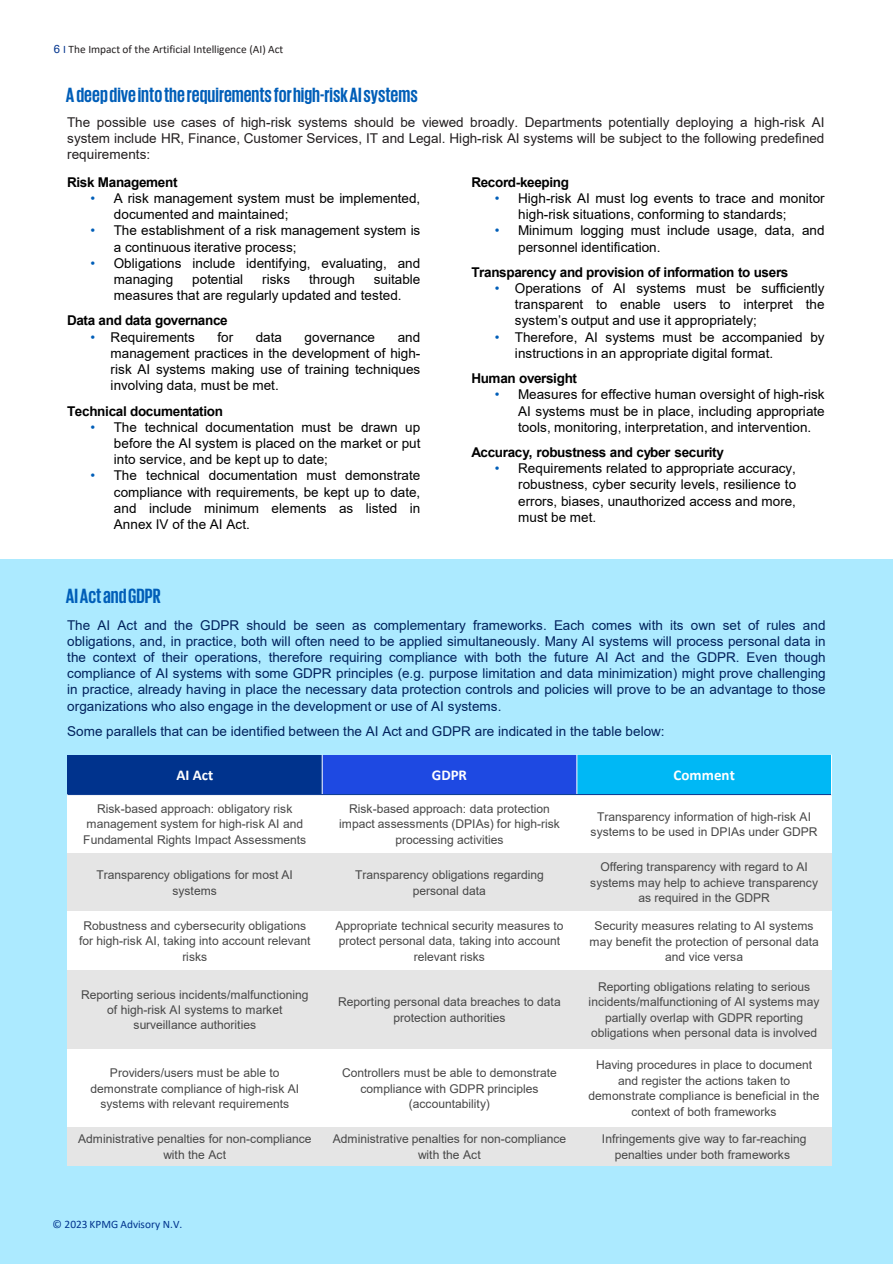
<style>
.page{position:relative;width:893px;height:1264px;background:#fff}
.page>*{position:absolute;margin:0;border:0;box-sizing:border-box;transform-origin:0 0}
.t1{font:700 21px "KPMG";color:#005eb8}
.t2{font:700 15px "Calibri";color:#fff}
.t3{font:13.5px/16.2px "Arial";letter-spacing:.005em;color:#000}
.t4{font:13.5px/16.2px "Arial";letter-spacing:.005em;color:#00215c;text-align:justify}
.t5{font:13.5px/16.2px "Arial";letter-spacing:.005em;color:#231f20;text-align:justify}
.t6{font:700 13.5px "Arial";letter-spacing:-.025em;color:#000}
.t7{font:12px/15.5px "Arial";letter-spacing:-.005em;color:#474747;text-align:center}
.t8{font:11.4px "Calibri";color:#231f20}
.t9{font:11.4px "Calibri";color:#00338d}
.s1{font-family:"Arial";color:#00338d}
.s2{color:#00338d}
.s3{color:#005eb8}
</style>
<div class="page">
<div style="left:0;top:559px;width:892px;height:704px;background:#aceaff"></div>
<div style="left:68px;top:754px;width:254px;height:40px;background:#00338d"></div>
<div style="left:322px;top:754px;width:255px;height:40px;background:#1e49e2"></div>
<div style="left:577px;top:754px;width:254px;height:40px;background:#00b8f5"></div>
<div style="left:68px;top:794px;width:254px;height:58px;background:#fff"></div>
<div style="left:322px;top:794px;width:255px;height:58px;background:#fff"></div>
<div style="left:577px;top:794px;width:254px;height:58px;background:#fff"></div>
<div style="left:68px;top:852px;width:254px;height:59px;background:#e5e5e5"></div>
<div style="left:322px;top:852px;width:255px;height:59px;background:#e5e5e5"></div>
<div style="left:577px;top:852px;width:254px;height:59px;background:#e5e5e5"></div>
<div style="left:68px;top:911px;width:254px;height:59px;background:#fff"></div>
<div style="left:322px;top:911px;width:255px;height:59px;background:#fff"></div>
<div style="left:577px;top:911px;width:254px;height:59px;background:#fff"></div>
<div style="left:68px;top:970px;width:254px;height:78px;background:#e5e5e5"></div>
<div style="left:322px;top:970px;width:255px;height:78px;background:#e5e5e5"></div>
<div style="left:577px;top:970px;width:254px;height:78px;background:#e5e5e5"></div>
<div style="left:68px;top:1048px;width:254px;height:79px;background:#fff"></div>
<div style="left:322px;top:1048px;width:255px;height:79px;background:#fff"></div>
<div style="left:577px;top:1048px;width:254px;height:79px;background:#fff"></div>
<div style="left:68px;top:1127px;width:254px;height:38px;background:#e5e5e5"></div>
<div style="left:322px;top:1127px;width:255px;height:38px;background:#e5e5e5"></div>
<div style="left:577px;top:1127px;width:254px;height:38px;background:#e5e5e5"></div>
<hr style="left:322px;top:754px;width:1px;height:40px;background:#fff">
<hr style="left:576px;top:754px;width:1px;height:40px;background:#fff">
<hr style="left:68px;top:794px;width:763px;height:1px;background:#00338d">
<hr style="left:831px;top:754px;width:1px;height:40px;background:#fff">
<p class="t8" style="left:54px;top:42px;width:231px"><span class="s1">6</span> <span class="s2">I</span> The Impact of the Artificial Intelligence (AI) Act</p>
<h1 class="t1" style="left:66px;top:84px;width:353px">A deep dive into the requirements for high-risk AI systems</h1>
<p class="t5" style="left:67px;top:114px;width:758px">The possible use cases of high-risk systems should be viewed broadly. Departments potentially deploying a high-risk AI system include HR, Finance, Customer Services, IT and Legal. High-risk AI systems will be subject to the following predefined requirements:</p>
<p class="t6" style="left:67px;top:172px;width:112px">Risk Management</p>
<p class="t3" style="left:114px;top:190px;width:308px;text-indent:-23px"><span class="s3">•</span> A risk management system must be implemented, documented and maintained;</p>
<p class="t3" style="left:114px;top:222px;width:308px;text-indent:-23px"><span class="s3">•</span> The establishment of a risk management system is a continuous iterative process;</p>
<p class="t3" style="left:114px;top:255px;width:308px;text-indent:-23px"><span class="s3">•</span> Obligations include identifying, evaluating, and managing</p>
<p class="t6" style="left:471px;top:172px;width:99px">Record-keeping</p>
<p class="t3" style="left:518px;top:190px;width:308px;text-indent:-23px"><span class="s3">•</span> High-risk AI must log events to trace and monitor high-risk situations, conforming to standards;</p>
<p class="t3" style="left:518px;top:222px;width:308px;text-indent:-23px"><span class="s3">•</span> Minimum logging must include usage, data, and personnel identification.</p>
<p class="t6" style="left:471px;top:262px;width:318px">Transparency and provision of information to users</p>
<p class="t3" style="left:515px;top:280px;width:311px;text-align:justify;text-indent:-20px"><span class="s3">•</span> Operations of AI systems must be sufficiently transparent to enable users to interpret the system’s output and use it appropriately;</p>
<p class="t3" style="left:515px;top:328px;width:311px;text-indent:-20px"><span class="s3">•</span> Therefore, AI systems must be accompanied by instructions in an appropriate digital format.</p>
<p class="t6" style="left:471px;top:369px;width:107px">Human oversight</p>
<p class="t3" style="left:518px;top:386px;width:308px;text-align:justify;text-indent:-23px"><span class="s3">•</span> Measures for effective human oversight of high-risk AI systems must be in place, including appropriate tools, monitoring, interpretation, and intervention.</p>
<p class="t6" style="left:471px;top:442px;width:254px">Accuracy, robustness and cyber security</p>
<p class="t3" style="left:518px;top:460px;width:279px;text-align:justify;text-indent:-23px"><span class="s3">•</span> Requirements related to appropriate accuracy, robustness, cyber security levels, resilience to errors, biases, unauthorized access and more, must be met.</p>
<p class="t3" style="left:114px;top:271px;width:308px;text-indent:260px">suitable measures that are regularly updated and tested.</p>
<p class="t6" style="left:67px;top:311px;width:162px">Data and data governance</p>
<p class="t3" style="left:90px;top:328px;width:106px"><span class="s3">•</span> Requirements</p>
<p class="t3" style="left:217px;top:328px;width:17px">for</p>
<p class="t3" style="left:256px;top:328px;width:28px">data</p>
<p class="t3" style="left:304px;top:328px;width:72px">governance</p>
<p class="t3" style="left:192px;top:271px;width:53px">potential</p>
<p class="t3" style="left:262px;top:271px;width:29px">risks</p>
<p class="t3" style="left:309px;top:271px;width:47px">through</p>
<p class="t3" style="left:111px;top:328px;width:311px;text-align:justify;text-indent:287px">and management practices in the development of high&shy;risk AI systems making use of training techniques involving data, must be met.</p>
<p class="t6" style="left:67px;top:401px;width:157px">Technical documentation</p>
<p class="t3" style="left:114px;top:418px;width:308px;text-align:justify;text-indent:-23px"><span class="s3">•</span> The technical documentation must be drawn up before the AI system is placed on the market or put into service, and be kept up to date;</p>
<p class="t3" style="left:114px;top:467px;width:308px;text-align:justify;text-indent:-23px"><span class="s3">•</span> The technical documentation must demonstrate compliance with requirements, be kept up to date, and include minimum elements as listed in Annex IV of the AI Act.</p>
<h1 class="t1" style="left:66px;top:585px;width:96px">AI Act and GDPR</h1>
<p class="t4" style="left:67px;top:616px;width:760px">The AI Act and the GDPR should be seen as complementary frameworks. Each comes with its own set of rules and obligations, and, in practice, both will often need to be applied simultaneously. Many AI systems will process personal data in the context of their operations, therefore requiring compliance with both the future AI Act and the GDPR. Even though compliance of AI systems with some GDPR principles (e.g. purpose limitation and data minimization) might prove challenging in practice, already having in place the necessary data protection controls and policies will prove to be an advantage to those organizations who also engage in the development or use of AI systems.</p>
<p class="t4" style="left:67px;top:722px;width:599px">Some parallels that can be identified between the AI Act and GDPR are indicated in the table below:</p>
<p class="t2" style="left:176px;top:763px;width:38px">AI Act</p>
<p class="t2" style="left:432px;top:763px;width:37px">GDPR</p>
<p class="t2" style="left:673px;top:763px;width:63px">Comment</p>
<p class="t7" style="left:83px;top:800px;width:224px">Risk-based approach: obligatory risk management system for high-risk AI and<br>Fundamental Rights Impact Assessments</p>
<p class="t7" style="left:339px;top:800px;width:222px">Risk-based approach: data protection impact assessments (DPIAs) for high-risk processing activities</p>
<p class="t7" style="left:590px;top:808px;width:228px">Transparency information of high-risk AI systems to be used in DPIAs under GDPR</p>
<p class="t7" style="left:96px;top:866px;width:198px">Transparency obligations for most AI systems</p>
<p class="t7" style="left:355px;top:866px;width:190px">Transparency obligations regarding personal data</p>
<p class="t7" style="left:590px;top:859px;width:229px">Offering transparency with regard to AI systems may help to achieve transparency as required in the GDPR</p>
<p class="t7" style="left:79px;top:917px;width:233px">Robustness and cybersecurity obligations for high-risk AI, taking into account relevant risks</p>
<p class="t7" style="left:335px;top:917px;width:229px">Appropriate technical security measures to protect personal data, taking into account relevant risks</p>
<p class="t7" style="left:589px;top:917px;width:231px">Security measures relating to AI systems may benefit the protection of personal data and vice versa</p>
<p class="t7" style="left:81px;top:986px;width:228px">Reporting serious incidents/malfunctioning of high-risk AI systems to market surveillance authorities</p>
<p class="t7" style="left:338px;top:994px;width:224px">Reporting personal data breaches to data protection authorities</p>
<p class="t7" style="left:588px;top:978px;width:232px">Reporting obligations relating to serious incidents/malfunctioning of AI systems may partially overlap with GDPR reporting obligations when personal data is involved</p>
<p class="t7" style="left:90px;top:1064px;width:210px">Providers/users must be able to demonstrate compliance of high-risk AI systems with relevant requirements</p>
<p class="t7" style="left:342px;top:1064px;width:216px">Controllers must be able to demonstrate compliance with GDPR principles (accountability)</p>
<p class="t7" style="left:588px;top:1057px;width:232px">Having procedures in place to document and register the actions taken to demonstrate compliance is beneficial in the context of both frameworks</p>
<p class="t7" style="left:78px;top:1131px;width:235px">Administrative penalties for non-compliance with the Act</p>
<p class="t7" style="left:333px;top:1131px;width:235px">Administrative penalties for non-compliance with the Act</p>
<p class="t7" style="left:602px;top:1131px;width:206px">Infringements give way to far-reaching penalties under both frameworks</p>
<p class="t9" style="left:52px;top:1215px;width:131px">© 2023 KPMG Advisory N.V.</p>
</div>
